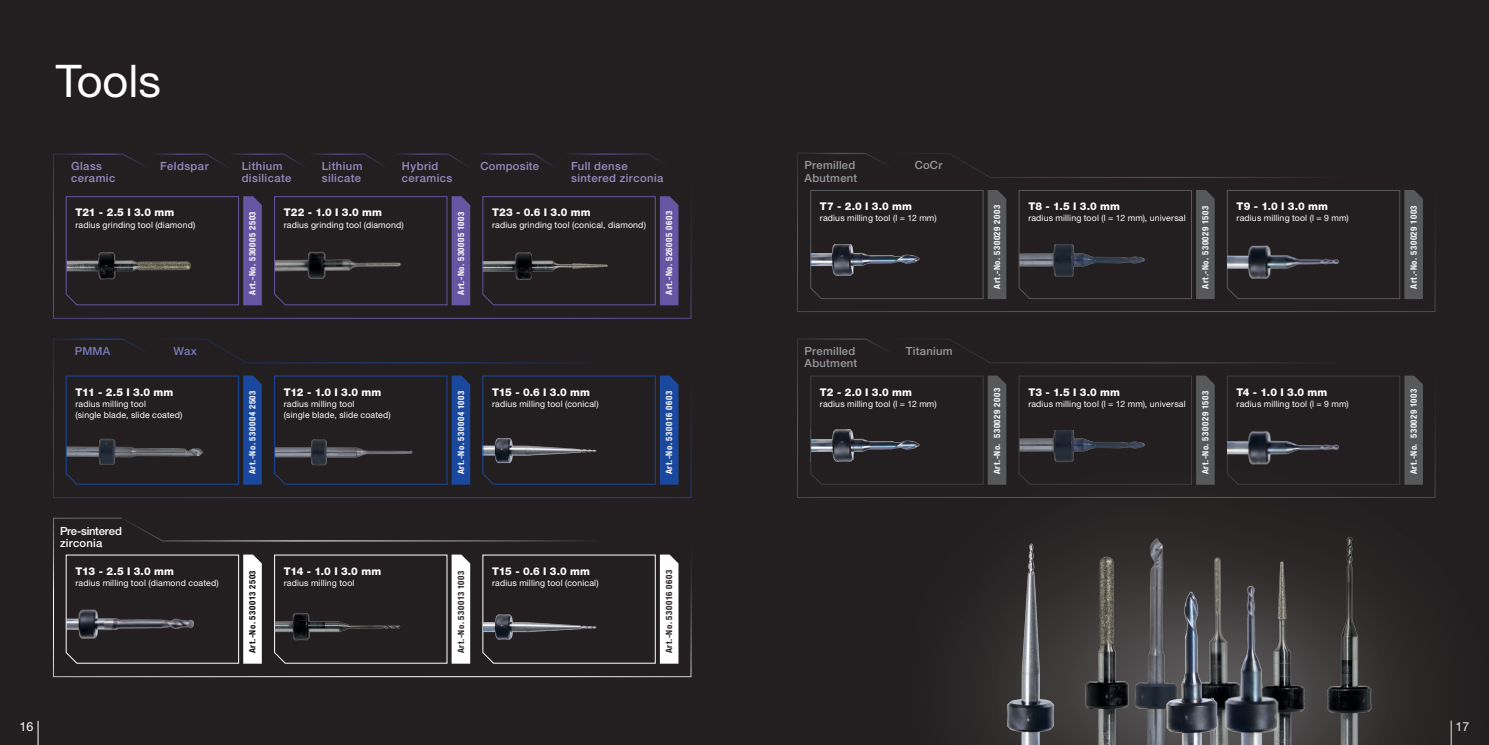
<style>
.page{position:relative;width:1489px;height:745px;background:#fff}
.page>*{position:absolute;margin:0;border:0;box-sizing:border-box;transform-origin:0 0}
.t1{font:45px "Helvetica Neue LT Pro";color:#fff}
.t2{font:12.5px "Helvetica Neue LT Pro";color:#fff}
.t3{font:500 11.25px/12.5px "Helvetica Neue LT Pro";letter-spacing:.035em;color:#988ac1}
.t4{font:500 11.25px/12.5px "Helvetica Neue LT Pro";letter-spacing:.025em;color:#97999c}
.t5{font:500 11.25px/12.5px "Helvetica Neue LT Pro";color:#fff}
.t6{font:500 11.25px "Helvetica Neue LT Pro";letter-spacing:.025em;color:#737cbc}
.t7{font:800 10.62px "Helvetica Neue LT Pro";letter-spacing:.01em;color:#fff}
.t8{font:8.75px/11.2px "Helvetica Neue LT Pro";letter-spacing:.015em;color:#fff}
.t9{font:700 condensed 8.75px "Helvetica Neue LT Pro";letter-spacing:.075em;color:#fff}
.t10{font:700 condensed 8.75px "Helvetica Neue LT Pro";letter-spacing:.07em;color:#231f20}
.t11{font:700 condensed 8.75px "Helvetica Neue LT Pro";letter-spacing:.07em;color:#030505}
</style>
<div class="page">
<div style="left:0;top:0;width:1488px;height:744px;background:#231f20"></div>
<svg style="left:38px;top:720px;width:1px;height:24px"></svg>
<svg style="left:53px;top:179px;width:639px;height:140px"></svg>
<svg style="left:797px;top:178px;width:639px;height:134px"></svg>
<svg style="left:797px;top:363px;width:639px;height:135px"></svg>
<svg style="left:53px;top:363px;width:639px;height:135px"></svg>
<svg style="left:53px;top:517px;width:639px;height:160px"></svg>
<svg style="left:54px;top:517px;width:638px;height:24px"></svg>
<svg style="left:65px;top:195px;width:197px;height:110px"></svg>
<svg style="left:809px;top:189px;width:197px;height:110px"></svg>
<svg style="left:809px;top:375px;width:197px;height:110px"></svg>
<svg style="left:65px;top:375px;width:197px;height:110px"></svg>
<svg style="left:65px;top:553px;width:197px;height:110px"></svg>
<svg style="left:273px;top:195px;width:197px;height:110px"></svg>
<svg style="left:1018px;top:189px;width:196px;height:110px"></svg>
<svg style="left:1018px;top:375px;width:196px;height:61px"></svg>
<svg style="left:273px;top:375px;width:197px;height:110px"></svg>
<svg style="left:273px;top:553px;width:197px;height:110px"></svg>
<svg style="left:482px;top:195px;width:196px;height:110px"></svg>
<svg style="left:1226px;top:189px;width:196px;height:110px"></svg>
<svg style="left:1226px;top:375px;width:196px;height:61px"></svg>
<svg style="left:482px;top:375px;width:196px;height:110px"></svg>
<svg style="left:482px;top:553px;width:196px;height:110px"></svg>
<img style="left:1227px;top:242px;width:115px;height:49px">
<img style="left:1227px;top:427px;width:115px;height:9px">
<img style="left:483px;top:612px;width:115px;height:30px">
<img style="left:275px;top:608px;width:131px;height:36px">
<div style="left:894px;top:436px;width:589px;height:308px;background:#fff;opacity:.53"></div>
<img style="left:1068px;top:519px;width:74px;height:225px">
<img style="left:1254px;top:530px;width:66px;height:214px">
<div style="left:1184px;top:526px;width:62px;height:51px;background:#2e2a2a"></div>
<img style="left:1132px;top:526px;width:49px;height:218px">
<img style="left:1166px;top:572px;width:53px;height:172px">
<img style="left:1219px;top:577px;width:80px;height:167px">
<img style="left:1004px;top:539px;width:56px;height:205px">
<img style="left:1320px;top:526px;width:58px;height:218px">
<svg style="left:53px;top:338px;width:527px;height:25px"></svg>
<svg style="left:797px;top:153px;width:516px;height:25px"></svg>
<svg style="left:797px;top:338px;width:493px;height:25px"></svg>
<svg style="left:53px;top:153px;width:609px;height:26px"></svg>
<h1 class="t1" style="left:56px;top:53px;width:106px">Tools</h1>
<p class="t3" style="left:71px;top:159px;width:46px">Glass ceramic</p>
<p class="t3" style="left:160px;top:159px;width:50px">Feldspar</p>
<p class="t3" style="left:242px;top:159px;width:51px">Lithium disilicate</p>
<p class="t3" style="left:322px;top:159px;width:42px">Lithium silicate</p>
<p class="t3" style="left:402px;top:159px;width:52px">Hybrid ceramics</p>
<p class="t3" style="left:480px;top:159px;width:60px">Composite</p>
<p class="t3" style="left:571px;top:159px;width:94px">Full dense sintered zirconia</p>
<p class="t4" style="left:804px;top:159px;width:52px">Premilled</p>
<p class="t4" style="left:914px;top:158px;width:29px">CoCr</p>
<p class="t4" style="left:804px;top:171px;width:54px">Abutment</p>
<p class="t7" style="left:75px;top:206px;width:100px">T21 - 2.5 I 3.0 mm</p>
<p class="t8" style="left:75px;top:218px;width:121px">radius grinding tool (diamond)</p>
<p class="t7" style="left:820px;top:200px;width:94px">T7 - 2.0 I 3.0 mm</p>
<p class="t8" style="left:820px;top:212px;width:118px">radius milling tool (l = 12 mm)</p>
<p class="t7" style="left:1028px;top:200px;width:93px">T8 - 1.5 I 3.0 mm</p>
<p class="t8" style="left:1028px;top:212px;width:159px">radius milling tool (l = 12 mm), universal</p>
<p class="t9" style="left:247px;top:295px;width:85px;rotate:-90deg">Art.-No. 530005 2503</p>
<p class="t9" style="left:991px;top:288px;width:85px;rotate:-90deg">Art.-No. 530029 2003</p>
<p class="t9" style="left:455px;top:295px;width:85px;rotate:-90deg">Art.-No. 530005 1003</p>
<p class="t9" style="left:1200px;top:288px;width:84px;rotate:-90deg">Art.-No. 530029 1503</p>
<p class="t7" style="left:284px;top:206px;width:100px">T22 - 1.0 I 3.0 mm</p>
<p class="t8" style="left:284px;top:218px;width:121px">radius grinding tool (diamond)</p>
<p class="t7" style="left:492px;top:206px;width:100px">T23 - 0.6 I 3.0 mm</p>
<p class="t8" style="left:492px;top:218px;width:155px">radius grinding tool (conical, diamond)</p>
<p class="t9" style="left:664px;top:295px;width:85px;rotate:-90deg">Art.-No. 526005 0603</p>
<p class="t7" style="left:1236px;top:200px;width:93px">T9 - 1.0 I 3.0 mm</p>
<p class="t8" style="left:1236px;top:212px;width:114px">radius milling tool (l = 9 mm)</p>
<p class="t9" style="left:1408px;top:288px;width:85px;rotate:-90deg">Art.-No. 530029 1003</p>
<p class="t6" style="left:75px;top:344px;width:37px">PMMA</p>
<p class="t6" style="left:173px;top:344px;width:25px">Wax</p>
<p class="t4" style="left:804px;top:344px;width:54px">Premilled<br>Abutment</p>
<p class="t4" style="left:905px;top:344px;width:48px">Titanium</p>
<p class="t7" style="left:75px;top:385px;width:99px">T11 - 2.5 I 3.0 mm</p>
<p class="t8" style="left:75px;top:397px;width:108px">radius milling tool<br>(single blade, slide coated)</p>
<p class="t9" style="left:247px;top:474px;width:85px;rotate:-90deg">Art.-No. 530004 2503</p>
<p class="t7" style="left:284px;top:385px;width:99px">T12 - 1.0 I 3.0 mm</p>
<p class="t8" style="left:284px;top:397px;width:108px">radius milling tool<br>(single blade, slide coated)</p>
<p class="t9" style="left:455px;top:474px;width:85px;rotate:-90deg">Art.-No. 530004 1003</p>
<p class="t7" style="left:492px;top:385px;width:99px">T15 - 0.6 I 3.0 mm</p>
<p class="t8" style="left:492px;top:397px;width:108px">radius milling tool (conical)</p>
<p class="t9" style="left:664px;top:474px;width:84px;rotate:-90deg">Art.-No. 530016 0603</p>
<p class="t7" style="left:820px;top:385px;width:94px">T2 - 2.0 I 3.0 mm</p>
<p class="t8" style="left:820px;top:398px;width:118px">radius milling tool (l = 12 mm)</p>
<p class="t7" style="left:1028px;top:385px;width:93px">T3 - 1.5 I 3.0 mm</p>
<p class="t8" style="left:1028px;top:398px;width:159px">radius milling tool (l = 12 mm), universal</p>
<p class="t7" style="left:1236px;top:385px;width:92px">T4 - 1.0 I 3.0 mm</p>
<p class="t8" style="left:1236px;top:398px;width:114px">radius milling tool (l = 9 mm)</p>
<p class="t9" style="left:991px;top:474px;width:87px;rotate:-90deg">Art.-No. 530029 2003</p>
<p class="t9" style="left:1200px;top:474px;width:84px;rotate:-90deg">Art.-No. 530029 1503</p>
<p class="t9" style="left:1408px;top:474px;width:87px;rotate:-90deg">Art.-No. 530029 1003</p>
<p class="t5" style="left:60px;top:524px;width:63px">Pre-sintered zirconia</p>
<p class="t7" style="left:75px;top:564px;width:100px">T13 - 2.5 I 3.0 mm</p>
<p class="t8" style="left:75px;top:576px;width:145px">radius milling tool (diamond coated)</p>
<p class="t7" style="left:284px;top:564px;width:99px">T14 - 1.0 I 3.0 mm</p>
<p class="t8" style="left:284px;top:576px;width:72px">radius milling tool</p>
<p class="t7" style="left:492px;top:564px;width:99px">T15 - 0.6 I 3.0 mm</p>
<p class="t8" style="left:492px;top:576px;width:108px">radius milling tool (conical)</p>
<p class="t11" style="left:247px;top:652px;width:84px;rotate:-90deg">Art.-No. 530013 2503</p>
<p class="t10" style="left:455px;top:652px;width:84px;rotate:-90deg">Art.-No. 530013 1003</p>
<p class="t10" style="left:664px;top:652px;width:84px;rotate:-90deg">Art.-No. 530016 0603</p>
<h2 class="t2" style="left:19px;top:718px;width:15px">16</h2>
<h2 class="t2" style="left:1455px;top:718px;width:15px">17</h2>
</div>
